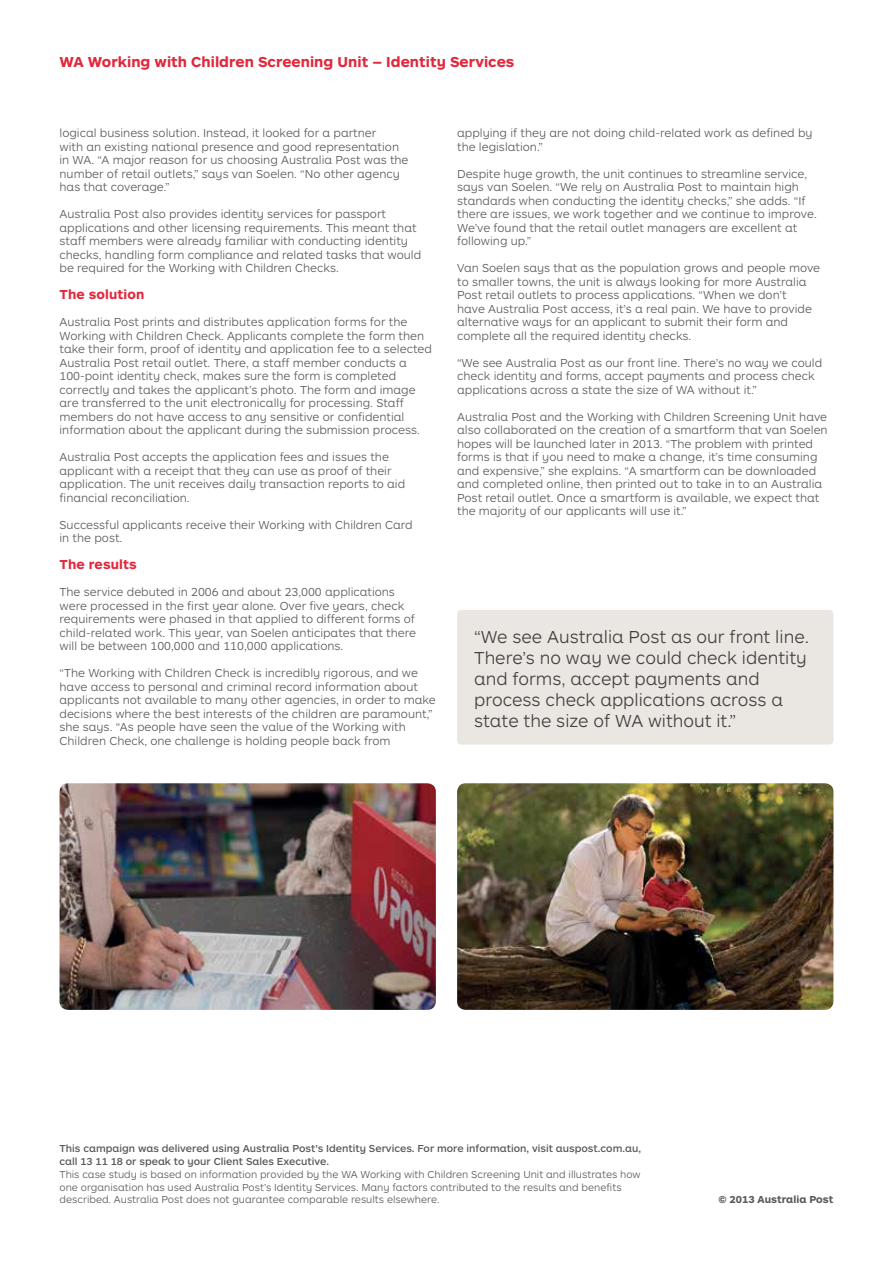
<style>
.page{position:relative;width:893px;height:1263px;background:#fff}
.page>*{position:absolute;margin:0;border:0;box-sizing:border-box;transform-origin:0 0}
.t1{font:300 18px/21px "ARS Maquette Pro";color:#443c3b}
.t2{font:700 15px "ARS Maquette Pro";color:#e1283c}
.t3{font:700 13.5px "ARS Maquette Pro";letter-spacing:.01em;color:#e1283c}
.t4{font:300 12px/13.5px "ARS Maquette Pro";color:#58595b}
.t5{font:300 10.5px/12.8px "ARS Maquette Pro";color:#58595b}
.t6{font:500 10.5px/12.8px "ARS Maquette Pro";color:#58595b}
.t7{font:700 10.5px "ARS Maquette Pro";color:#58595b}
</style>
<div class="page">
<img style="left:457px;top:783px;width:376px;height:227px">
<img style="left:60px;top:783px;width:376px;height:227px">
<div style="left:457px;top:610px;width:376px;height:135px;background:#eae7e3;border-radius:4px"></div>
<p class="t2" style="left:60px;top:52px;width:456px">WA Working with Children Screening Unit – Identity Services</p>
<p class="t4" style="left:60px;top:126px;width:351px">logical business solution. Instead, it looked for a partner<br>with an existing national presence and good representation in WA. “A major reason for us choosing Australia Post was the number of retail outlets,” says van Soelen. “No other agency has that coverage.”</p>
<p class="t4" style="left:60px;top:207px;width:363px">Australia Post also provides identity services for passport applications and other licensing requirements. This meant that staff members were already familiar with conducting identity checks, handling form compliance and related tasks that would be required for the Working with Children Checks.</p>
<p class="t3" style="left:60px;top:286px;width:86px">The solution</p>
<p class="t4" style="left:60px;top:315px;width:374px">Australia Post prints and distributes application forms for the Working with Children Check. Applicants complete the form then take their form, proof of identity and application fee to a selected Australia Post retail outlet. There, a staff member conducts a 100-point identity check, makes sure the form is completed correctly and takes the applicant’s photo. The form and image are transferred to the unit electronically for processing. Staff members do not have access to any sensitive or confidential information about the applicant during the submission process.</p>
<p class="t4" style="left:60px;top:450px;width:347px">Australia Post accepts the application fees and issues the applicant with a receipt that they can use as proof of their application. The unit receives daily transaction reports to aid financial reconciliation.</p>
<p class="t4" style="left:60px;top:517px;width:355px">Successful applicants receive their Working with Children Card in the post.</p>
<p class="t3" style="left:60px;top:556px;width:79px">The results</p>
<p class="t4" style="left:60px;top:585px;width:358px">The service debuted in 2006 and about 23,000 applications were processed in the first year alone. Over five years, check requirements were phased in that applied to different forms of child-related work. This year, van Soelen anticipates that there will be between 100,000 and 110,000 applications.</p>
<p class="t4" style="left:60px;top:666px;width:378px">“The Working with Children Check is incredibly rigorous, and we have access to personal and criminal record information about applicants not available to many other agencies, in order to make decisions where the best interests of the children are paramount,” she says. “As people have seen the value of the Working with Children Check, one challenge is holding people back from</p>
<p class="t4" style="left:457px;top:126px;width:357px">applying if they are not doing child-related work as defined by the legislation.”</p>
<p class="t4" style="left:457px;top:166px;width:361px">Despite huge growth, the unit continues to streamline service, says van Soelen. “We rely on Australia Post to maintain high standards when conducting the identity checks,” she adds. “If there are issues, we work together and we continue to improve.<br>We’ve found that the retail outlet managers are excellent at following up.”</p>
<p class="t4" style="left:457px;top:261px;width:365px">Van Soelen says that as the population grows and people move to smaller towns, the unit is always looking for more Australia Post retail outlets to process applications. “When we don’t<br>have Australia Post access, it’s a real pain. We have to provide alternative ways for an applicant to submit their form and complete all the required identity checks.</p>
<p class="t4" style="left:457px;top:355px;width:367px">“We see Australia Post as our front line. There’s no way we could check identity and forms, accept payments and process check applications across a state the size of WA without it.”</p>
<p class="t4" style="left:457px;top:409px;width:372px">Australia Post and the Working with Children Screening Unit have also collaborated on the creation of a smartform that van Soelen hopes will be launched later in 2013. “The problem with printed forms is that if you need to make a change, it’s time consuming and expensive,” she explains. “A smartform can be downloaded and completed online, then printed out to take in to an Australia Post retail outlet. Once a smartform is available, we expect that the majority of our applicants will use it.”</p>
<h1 class="t1" style="left:474px;top:625px;width:336px">“We see Australia Post as our front line.<br>There’s no way we could check identity and forms, accept payments and process check applications across a state the size of WA without it.”</h1>
<p class="t6" style="left:60px;top:1142px;width:583px">This campaign was delivered using Australia Post’s Identity Services. For more information, visit auspost.com.au, call 13 11 18 or speak to your Client Sales Executive.</p>
<p class="t5" style="left:60px;top:1167px;width:583px">This case study is based on information provided by the WA Working with Children Screening Unit and illustrates how one organisation has used Australia Post’s Identity Services. Many factors contributed to the results and benefits described. Australia Post does not guarantee comparable results elsewhere.</p>
<p class="t7" style="left:718px;top:1193px;width:116px">© 2013 Australia Post</p>
</div>
